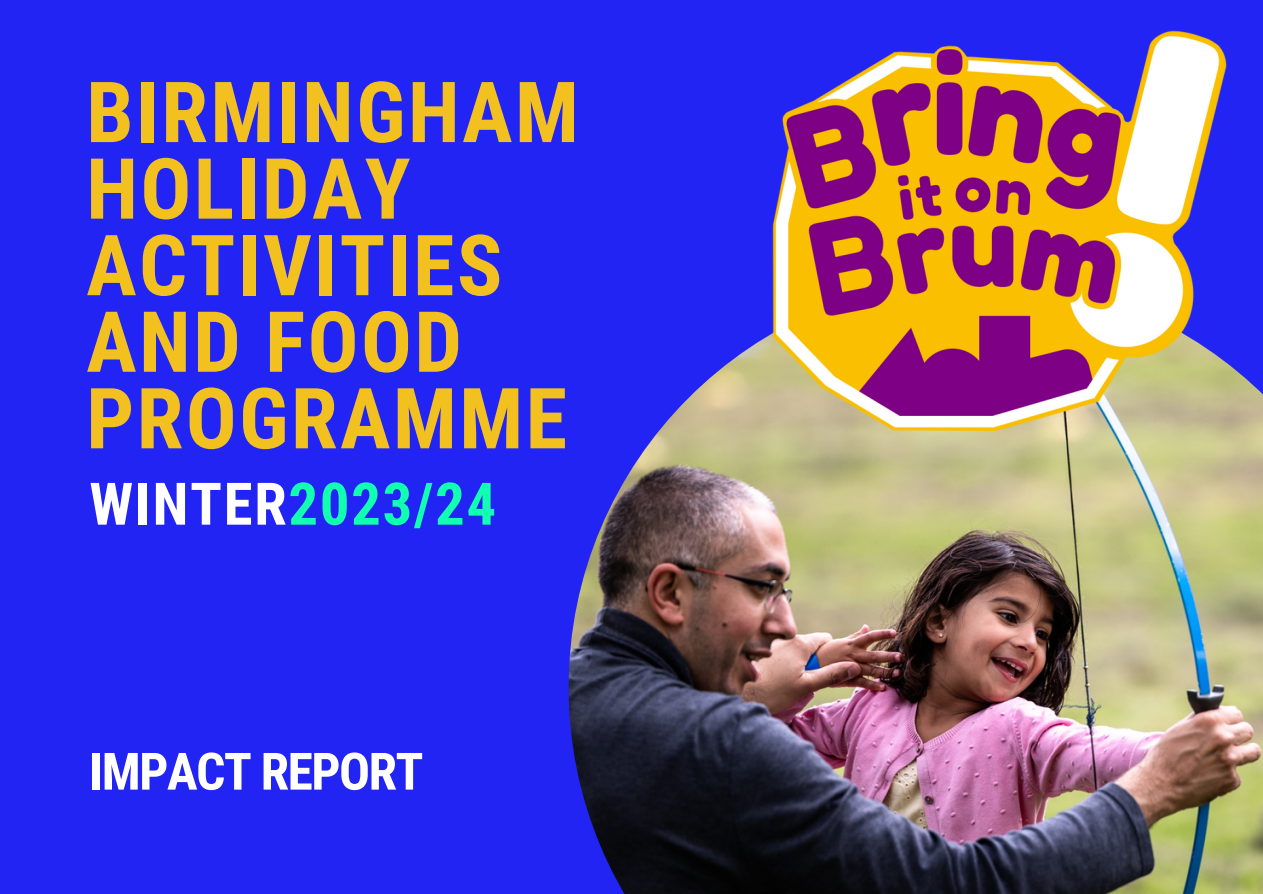
<style>
.page{position:relative;width:1263px;height:894px;background:#fff}
.page>*{position:absolute;margin:0;border:0;box-sizing:border-box;transform-origin:0 0}
.t1{font:700 84.3px/76.5px "Roboto Condensed";letter-spacing:.03em;color:#f2c120}
.t2{font:700 58.65px "Roboto Condensed";letter-spacing:.03em;color:#12ffb1}
.t3{font:700 51.45px "Roboto Condensed";letter-spacing:-.03em;color:#fff}
.s1{color:#fff}
</style>
<div class="page">
<div style="left:0;top:0;width:1263px;height:893px;background:#2224f4"></div>
<img style="left:569px;top:339px;width:694px;height:554px">
<img style="left:762px;top:30px;width:474px;height:416px">
<p class="t1" style="left:86px;top:75px;width:494px">BIRMINGHAM<br>HOLIDAY<br>ACTIVITIES<br>AND FOOD<br>PROGRAMME</p>
<p class="t2" style="left:89px;top:470px;width:408px"><span class="s1">WINTER</span>2023/24</p>
<h2 class="t3" style="left:89px;top:741px;width:336px">IMPACT REPORT</h2>
</div>
